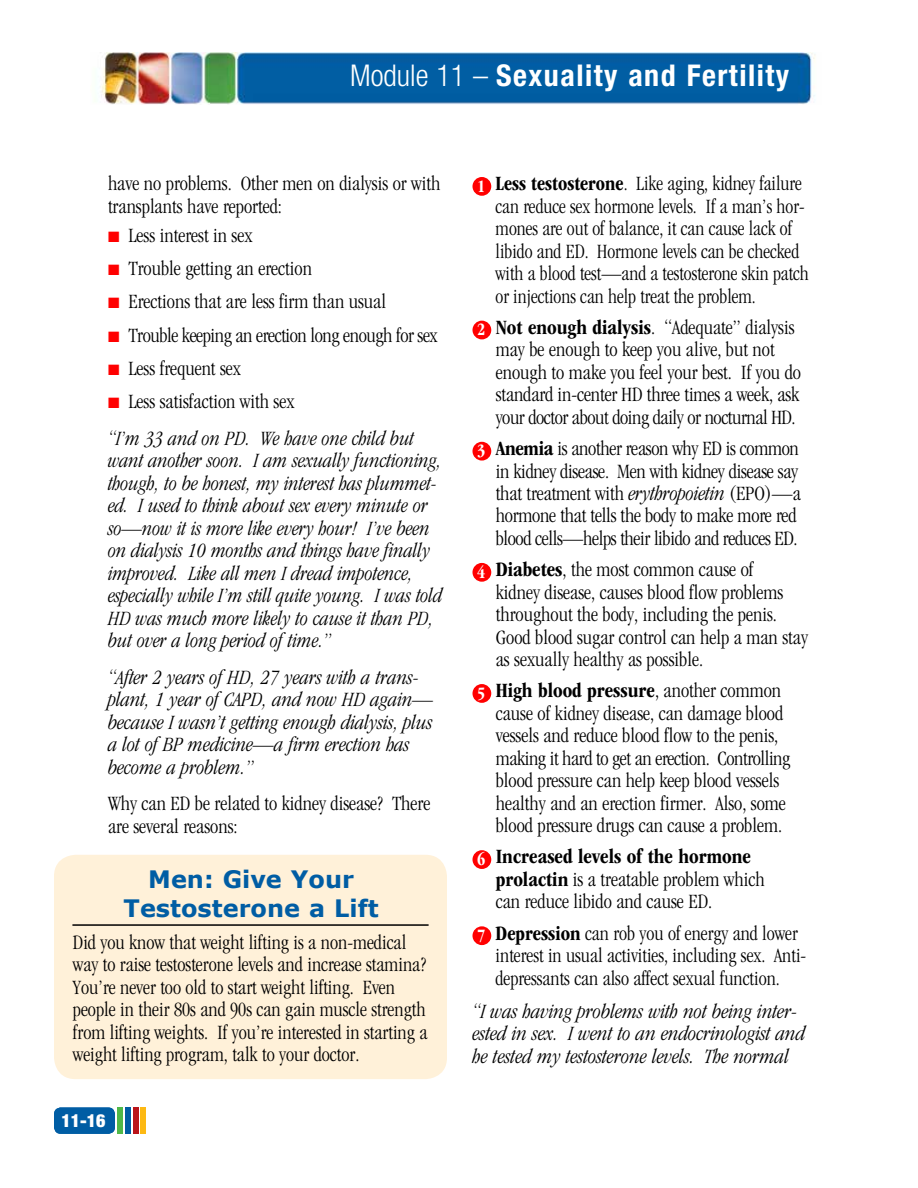
<style>
.page{position:relative;width:918px;height:1188px;background:#fff}
.page>*{position:absolute;margin:0;border:0;box-sizing:border-box;transform-origin:0 0}
.t1{font:700 condensed 30px "Helvetica Neue LT Std";letter-spacing:.05em;color:#fff}
.t2{font:700 24px/28.8px "Verdana";color:#005da4;text-align:center}
.t3{font:300 condensed 21px/22.5px "ITC Garamond Std";color:#000}
.t4{font:italic 300 condensed 21px/22.5px "ITC Garamond Std";color:#000}
.t5{font:300 condensed 21px/22.5px "ITC Garamond Std";color:#000;scale:.96 1}
.t6{font:300 condensed 21px "ITC Garamond Std";letter-spacing:-.02em;color:#000}
.t7{font:900 condensed 18px "Helvetica Neue LT Std";color:#fff}
.t8{font:700 condensed 18px "ITC Garamond Std";color:#fff}
.s1{font-weight:300}
.s2{color:#f00}
.s3{font-style:normal}
.s4{font-weight:700}
.s5{font-style:italic}
</style>
<div class="page">
<div style="left:472px;top:177px;width:19px;height:19px;background:#f00;border-radius:50%"></div>
<div style="left:472px;top:321px;width:19px;height:18px;background:#f00;border-radius:50%"></div>
<div style="left:472px;top:442px;width:19px;height:19px;background:#f00;border-radius:50%"></div>
<div style="left:472px;top:563px;width:19px;height:19px;background:#f00;border-radius:50%"></div>
<div style="left:472px;top:684px;width:19px;height:19px;background:#f00;border-radius:50%"></div>
<div style="left:472px;top:850px;width:19px;height:19px;background:#f00;border-radius:50%"></div>
<div style="left:472px;top:926px;width:19px;height:19px;background:#f00;border-radius:50%"></div>
<img style="left:100px;top:52px;width:715px;height:52px">
<div style="left:54px;top:1108px;width:61px;height:26px;background:#005da4;border-radius:7px"></div>
<div style="left:118px;top:1107px;width:5px;height:27px;background:#50b848"></div>
<div style="left:126px;top:1107px;width:5px;height:27px;background:#005da4"></div>
<div style="left:141px;top:1107px;width:5px;height:27px;background:#fdb913"></div>
<div style="left:133px;top:1107px;width:5px;height:27px;background:#ba141a"></div>
<div style="left:54px;top:855px;width:393px;height:224px;background:#fff1d9;border-radius:22px"></div>
<hr style="left:72px;top:924px;width:357px;height:2px;background:#000">
<h1 class="t1" style="left:350px;top:57px;width:440px"><span class="s1">Module 11 –</span> Sexuality and Fertility</h1>
<p class="t3" style="left:108px;top:173px;width:334px">have no problems. Other men on dialysis or with transplants have reported:</p>
<p class="t3" style="left:108px;top:224px;width:146px"><span class="s2">■</span> Less interest in sex</p>
<p class="t3" style="left:108px;top:257px;width:206px"><span class="s2">■</span> Trouble getting an erection</p>
<p class="t3" style="left:108px;top:291px;width:280px"><span class="s2">■</span> Erections that are less firm than usual</p>
<p class="t6" style="left:108px;top:323px;width:331px"><span class="s2">■</span> Trouble keeping an erection long enough for sex</p>
<p class="t3" style="left:108px;top:357px;width:135px"><span class="s2">■</span> Less frequent sex</p>
<p class="t4" style="left:108px;top:384px;width:308px;line-height:36.6px"><span class="s2">■</span> <span class="s3">Less satisfaction with sex<br></span>“I’m 33 and on PD. We have one child but</p>
<p class="t4" style="left:108px;top:450px;width:336px">want another soon. I am sexually functioning, though, to be honest, my interest has plummet&shy;ed. I used to think about sex every minute or so—now it is more like every hour! I’ve been on dialysis 10 months and things have finally improved. Like all men I dread impotence, especially while I’m still quite young. I was told HD was much more likely to cause it than PD, but over a long period of time.”</p>
<p class="t4" style="left:108px;top:666px;width:327px">“After 2 years of HD, 27 years with a trans&shy;plant, 1 year of CAPD, and now HD again— because I wasn’t getting enough dialysis, plus a lot of BP medicine—a firm erection has become a problem.”</p>
<p class="t3" style="left:108px;top:793px;width:324px">Why can ED be related to kidney disease? There are several reasons:</p>
<p class="t2" style="left:124px;top:865px;width:257px">Men: Give Your<br>Testosterone a Lift</p>
<p class="t3" style="left:73px;top:931px;width:356px">Did you know that weight lifting is a non-medical way to raise testosterone levels and increase stamina?<br>You’re never too old to start weight lifting. Even people in their 80s and 90s can gain muscle strength from lifting weights. If you’re interested in starting a weight lifting program, talk to your doctor.</p>
<p class="t7" style="left:61px;top:1110px;width:46px">11-16</p>
<p class="t7" style="left:80px;top:1111px;width:17px">1-</p>
<p class="t5" style="left:496px;top:173px;width:328px"><span class="s4">Less testosterone</span>. Like aging, kidney failure can reduce sex hormone levels. If a man’s hor&shy;mones are out of balance, it can cause lack of libido and ED. Hormone levels can be checked with a blood test—and a testosterone skin patch or injections can help treat the problem.</p>
<p class="t3" style="left:496px;top:316px;width:307px"><span class="s4">Not enough dialysis</span>. “Adequate” dialysis may be enough to keep you alive, but not enough to make you feel your best. If you do standard in-center HD three times a week, ask your doctor about doing daily or nocturnal HD.</p>
<p class="t3" style="left:496px;top:437px;width:307px"><span class="s4">Anemia</span> is another reason why ED is common in kidney disease. Men with kidney disease say that treatment with <span class="s5">erythropoietin</span> (EPO)—a hormone that tells the body to make more red blood cells—helps their libido and reduces ED.</p>
<p class="t3" style="left:496px;top:558px;width:314px"><span class="s4">Diabetes</span>, the most common cause of<br>kidney disease, causes blood flow problems throughout the body, including the penis.<br>Good blood sugar control can help a man stay as sexually healthy as possible.</p>
<p class="t3" style="left:496px;top:679px;width:296px"><span class="s4">High blood pressure</span>, another common cause of kidney disease, can damage blood vessels and reduce blood flow to the penis, making it hard to get an erection. Controlling blood pressure can help keep blood vessels healthy and an erection firmer. Also, some blood pressure drugs can cause a problem.</p>
<p class="t3" style="left:496px;top:846px;width:270px"><span class="s4">Increased levels of the hormone prolactin</span> is a treatable problem which can reduce libido and cause ED.</p>
<p class="t3" style="left:496px;top:922px;width:312px"><span class="s4">Depression</span> can rob you of energy and lower interest in usual activities, including sex. Anti&shy;depressants can also affect sexual function.</p>
<p class="t4" style="left:473px;top:1000px;width:334px">“I was having problems with not being inter&shy;ested in sex. I went to an endocrinologist and he tested my testosterone levels. The normal</p>
<p class="t8" style="left:477px;top:176px;width:10px">1</p>
<p class="t8" style="left:477px;top:320px;width:10px">2</p>
<p class="t8" style="left:477px;top:441px;width:10px">3</p>
<p class="t8" style="left:477px;top:562px;width:10px">4</p>
<p class="t8" style="left:477px;top:683px;width:10px">5</p>
<p class="t8" style="left:477px;top:849px;width:10px">6</p>
<p class="t8" style="left:477px;top:925px;width:10px">7</p>
</div>
